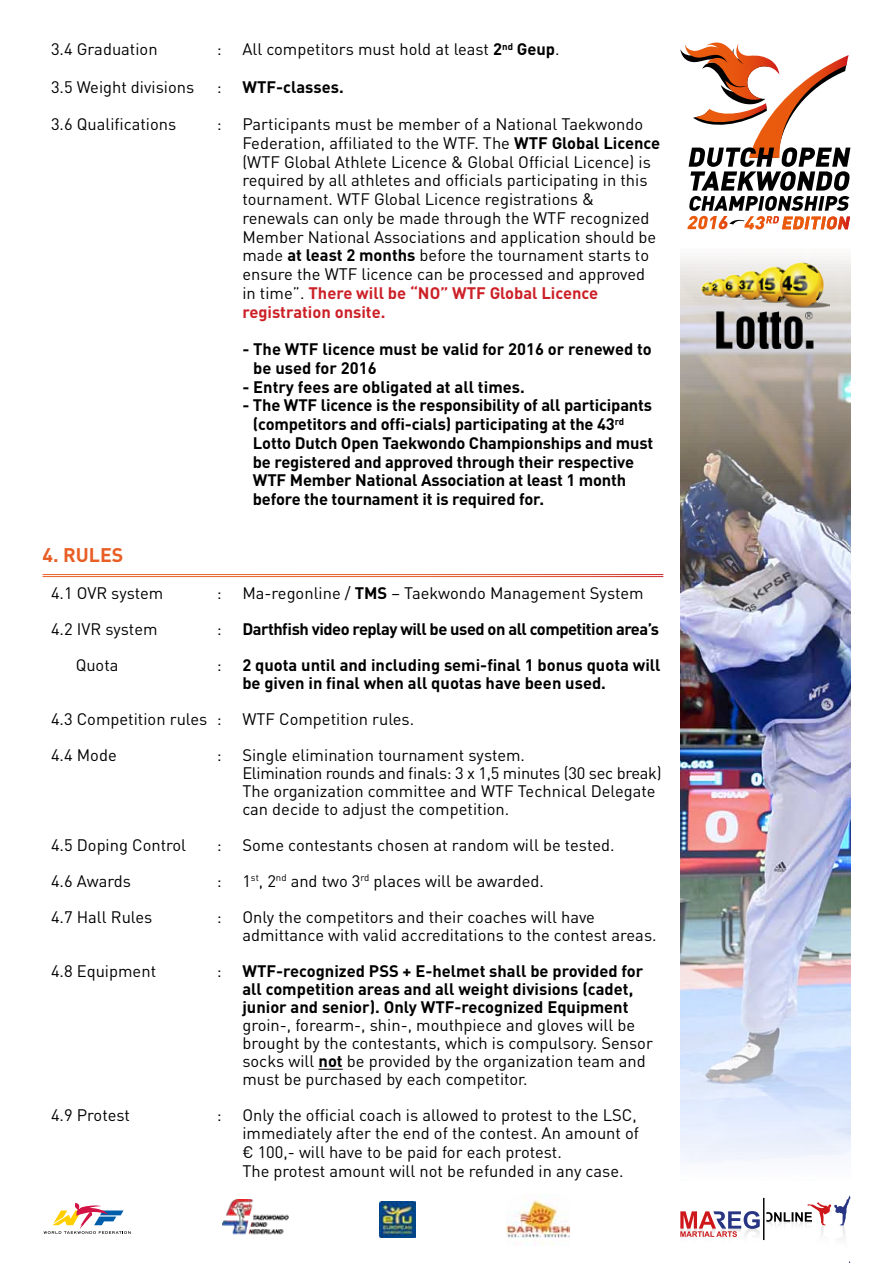
<style>
.page{position:relative;width:893px;height:1263px;background:#fff}
.page>*{position:absolute;margin:0;border:0;box-sizing:border-box;transform-origin:0 0}
.t1{font:700 19.5px "DIN Pro";color:#e85e25}
.t2{font:16.5px/18.8px "DIN Pro";color:#000}
.t3{font:700 16.5px/18.8px "DIN Pro";letter-spacing:-.01em;color:#000}
.t4{font:700 16.5px "DIN Pro";letter-spacing:-.03em;color:#000}
.s1{font-weight:700}
.s2{font-weight:400}
.s3{font-weight:700;color:#cc2027}
</style>
<div class="page">
<svg style="left:680px;top:43px;width:170px;height:186px"></svg>
<svg style="left:766px;top:1195px;width:84px;height:42px"></svg>
<hr style="left:763px;top:1198px;width:1px;height:42px;background:#000">
<svg style="left:680px;top:1211px;width:80px;height:26px"></svg>
<img style="left:507px;top:1194px;width:63px;height:51px">
<svg style="left:44px;top:1203px;width:87px;height:31px"></svg>
<img style="left:222px;top:1199px;width:66px;height:36px">
<img style="left:380px;top:1201px;width:35px;height:36px">
<img style="left:680px;top:256px;width:170px;height:907px">
<img style="left:702px;top:263px;width:127px;height:86px">
<svg style="left:319px;top:1069px;width:24px;height:1px"></svg>
<p class="t2" style="left:51px;top:39px;width:108px">3.4 Graduation</p>
<p class="t2" style="left:217px;top:39px;width:344px">: All competitors must hold at least <span class="s1">2</span><sup>nd</sup> <span class="s1">Geup</span>.</p>
<p class="t2" style="left:51px;top:77px;width:145px">3.5 Weight divisions</p>
<p class="t3" style="left:217px;top:77px;width:128px"><span class="s2">:</span> WTF-classes.</p>
<p class="t2" style="left:51px;top:114px;width:127px">3.6 Qualifications</p>
<p class="t2" style="left:242px;top:114px;width:419px;text-indent:-26px">: Participants must be member of a National Taekwondo Federation, affiliated to the WTF. The <span class="s1">WTF Global Licence </span>(WTF Global Athlete Licence &amp; Global Official Licence) is required by all athletes and officials participating in this tournament. WTF Global Licence registrations &amp; renewals can only be made through the WTF recognized Member National Associations and application should be made <span class="s1">at least 2 months</span> before the tournament starts to ensure the WTF licence can be processed and approved in time”. <span class="s3">There will be “NO” WTF Global Licence registration onsite.</span></p>
<p class="t3" style="left:253px;top:339px;width:400px;text-indent:-11px">- The WTF licence must be valid for 2016 or renewed to be used for 2016</p>
<p class="t3" style="left:242px;top:377px;width:284px">- Entry fees are obligated at all times.</p>
<p class="t3" style="left:253px;top:395px;width:402px;text-indent:-11px">- The WTF licence is the responsibility of all participants (competitors and offi-cials) participating at the 43<sup>rd </sup>Lotto Dutch Open Taekwondo Championships and must be registered and approved through their respective WTF Member National Association at least 1 month before the tournament it is required for.</p>
<p class="t1" style="left:43px;top:542px;width:82px">4. RULES</p>
<p class="t2" style="left:51px;top:583px;width:114px">4.1 OVR system</p>
<p class="t2" style="left:217px;top:583px;width:428px">: Ma-regonline / <span class="s1">TMS</span> – Taekwondo Management System</p>
<p class="t2" style="left:51px;top:619px;width:108px">4.2 IVR system</p>
<p class="t4" style="left:217px;top:618px;width:444px"><span class="s2">:</span> Darthfish video replay will be used on all competition area’s</p>
<p class="t2" style="left:76px;top:655px;width:44px">Quota</p>
<p class="t3" style="left:242px;top:655px;width:420px;line-height:18px;text-indent:-26px"><span class="s2">:</span> 2 quota until and including semi-final 1 bonus quota will be given in final when all quotas have been used.</p>
<p class="t2" style="left:51px;top:700px;width:365px;line-height:36px">4.3 Competition rules : WTF Competition rules.<br>4.4 Mode</p>
<p class="t2" style="left:242px;top:745px;width:421px;line-height:18px;text-indent:-26px">: Single elimination tournament system.<br>Elimination rounds and finals: 3 x 1,5 minutes (30 sec break)<br>The organization committee and WTF Technical Delegate can decide to adjust the competition.</p>
<p class="t2" style="left:51px;top:835px;width:137px">4.5 Doping Control</p>
<p class="t2" style="left:217px;top:835px;width:399px">: Some contestants chosen at random will be tested.</p>
<p class="t2" style="left:51px;top:871px;width:82px">4.6 Awards</p>
<p class="t2" style="left:217px;top:871px;width:328px">: 1<sup>st</sup>, 2<sup>nd</sup> and two 3<sup>rd</sup> places will be awarded.</p>
<p class="t2" style="left:51px;top:907px;width:103px">4.7 Hall Rules</p>
<p class="t2" style="left:242px;top:907px;width:416px;line-height:18px;text-indent:-26px">: Only the competitors and their coaches will have admittance with valid accreditations to the contest areas.</p>
<p class="t2" style="left:51px;top:961px;width:107px">4.8 Equipment</p>
<p class="t3" style="left:242px;top:961px;width:402px;line-height:18px;text-indent:-26px"><span class="s2">:</span> WTF-recognized PSS + E-helmet shall be provided for all competition areas and all weight divisions (cadet, junior and senior). Only WTF-recognized Equipment</p>
<p class="t2" style="left:242px;top:1015px;width:412px;line-height:18px">groin-, forearm-, shin-, mouthpiece and gloves will be brought by the contestants, which is compulsory. Sensor socks will <span class="s1">not</span> be provided by the organization team and must be purchased by each competitor.</p>
<p class="t2" style="left:51px;top:1105px;width:80px">4.9 Protest</p>
<p class="t2" style="left:242px;top:1105px;width:398px;text-indent:-26px">: Only the official coach is allowed to protest to the LSC, immediately after the end of the contest. An amount of € 100,- will have to be paid for each protest.<br>The protest amount will not be refunded in any case.</p>
</div>
